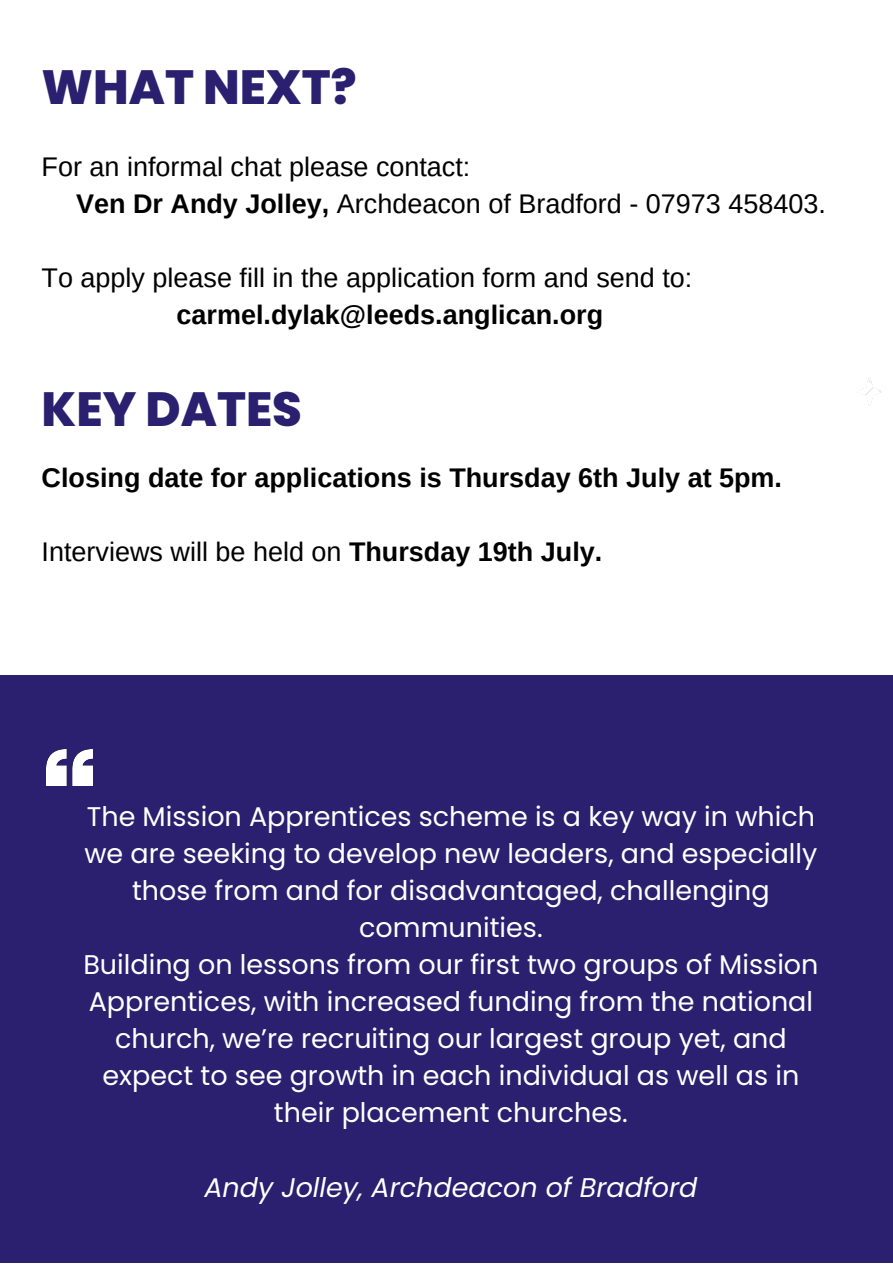
<style>
.page{position:relative;width:893px;height:1264px;background:#fff}
.page>*{position:absolute;margin:0;border:0;box-sizing:border-box;transform-origin:0 0}
.t1{font:800 48px "Poppins";color:#2a206f}
.t2{font:27px/37px "Poppins";color:#fff;text-align:center}
.t3{font:27px "Arimo";color:#000}
.t4{font:700 27px "Arimo";color:#000}
.t5{font:italic 27px "Poppins";color:#fff}
.t6{font:italic 26.7px "Arimo";color:#fff}
.s1{font-weight:700}
</style>
<div class="page">
<img style="left:858px;top:377px;width:23px;height:29px">
<div style="left:0;top:675px;width:892px;height:587px;background:#2a206f"></div>
<img style="left:46px;top:749px;width:46px;height:36px">
<p class="t1" style="left:42px;top:54px;width:316px">WHAT NEXT?</p>
<p class="t3" style="left:42px;top:151px;width:430px">For an informal chat please contact:</p>
<p class="t3" style="left:76px;top:188px;width:751px"><span class="s1">Ven Dr Andy Jolley,</span> Archdeacon of Bradford - 07973 458403.</p>
<p class="t3" style="left:42px;top:263px;width:652px">To apply please fill in the application form and send to:</p>
<p class="t4" style="left:176px;top:300px;width:428px">carmel.dylak@leeds.anglican.org</p>
<p class="t1" style="left:42px;top:376px;width:262px">KEY DATES</p>
<p class="t4" style="left:42px;top:462px;width:742px">Closing date for applications is Thursday 6th July at 5pm.</p>
<p class="t3" style="left:42px;top:536px;width:562px">Interviews will be held on <span class="s1">Thursday 19th July.</span></p>
<p class="t2" style="left:84px;top:797px;width:734px">The Mission Apprentices scheme is a key way in which we are seeking to develop new leaders, and especially those from and for disadvantaged, challenging communities.</p>
<p class="t2" style="left:83px;top:946px;width:736px">Building on lessons from our first two groups of Mission Apprentices, with increased funding from the national church, we’re recruiting our largest group yet, and expect to see growth in each individual as well as in their placement churches.</p>
<p class="t6" style="left:217px;top:1166px;width:459px">Joanna Seabourne, Internship Director</p>
<p class="t5" style="left:204px;top:1168px;width:494px">Andy Jolley, Archdeacon of Bradford</p>
</div>
